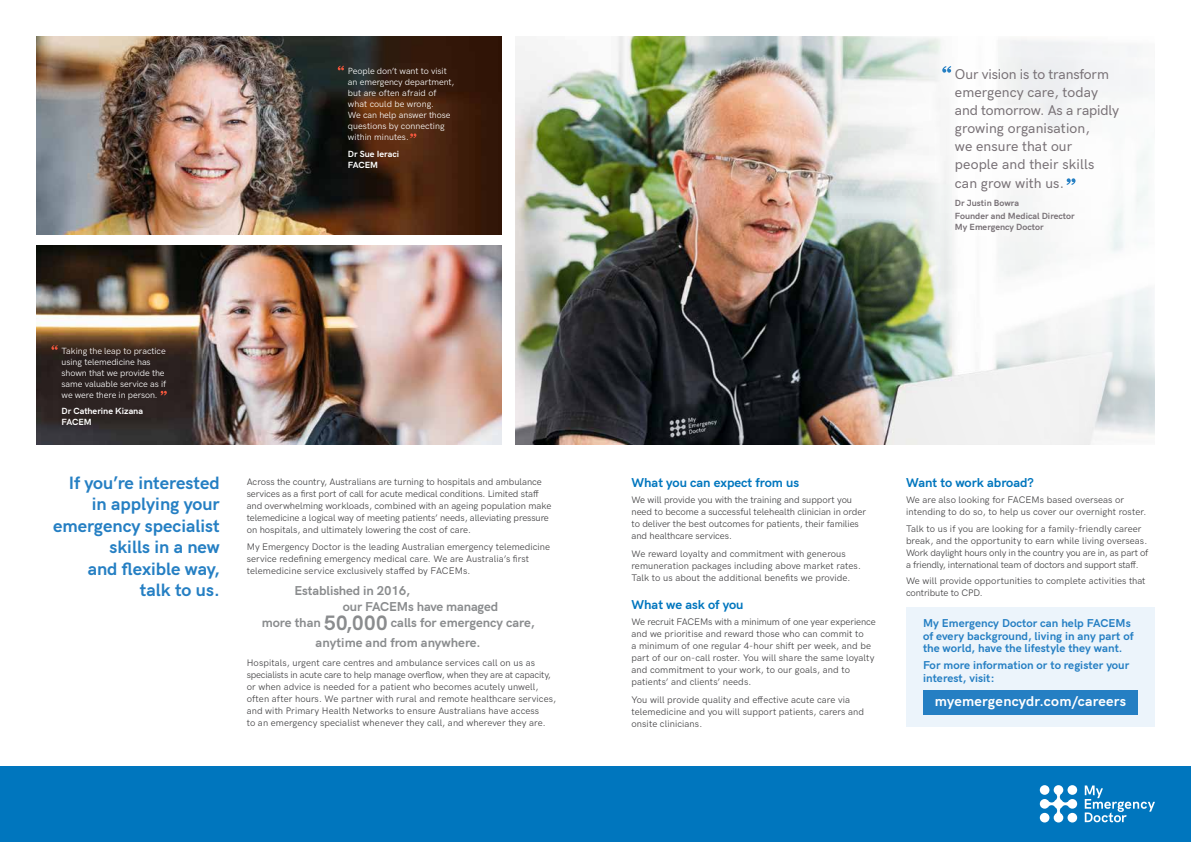
<style>
.page{position:relative;width:1191px;height:842px;background:#fff}
.page>*{position:absolute;margin:0;border:0;box-sizing:border-box;transform-origin:0 0}
.t1{font:700 18px/21.5px "HK Grotesk";color:#257fc3;text-align:right}
.t2{font:700 14.3px "HK Grotesk";letter-spacing:.02em;color:#fff}
.t3{font:500 14px/18.2px "HK Grotesk";letter-spacing:.005em;color:#787176}
.t4{font:700 13px "HK Grotesk";letter-spacing:-.01em;color:#8a8c8e}
.t5{font:700 13px "HK Grotesk";color:#0076be}
.t6{font:700 11.5px/12.5px "HK Grotesk";letter-spacing:.005em;color:#257fc3}
.t7{font:9.5px/12px "HK Grotesk";letter-spacing:.005em;color:#414042}
.t8{font:9.5px/12px "HK Grotesk";letter-spacing:-.02em;color:#414042}
.t9{font:9px/11px "HK Grotesk";letter-spacing:-.005em;color:#fff}
.t10{font:700 9px/12.4px "HK Grotesk";color:#787176}
.t11{font:700 9px/11px "HK Grotesk";color:#fff}
.s1{font-size:21px}
</style>
<div class="page">
<img style="left:36px;top:36px;width:466px;height:198px">
<img style="left:36px;top:246px;width:466px;height:198px">
<img style="left:515px;top:36px;width:239px;height:408px">
<svg style="left:338px;top:66px;width:6px;height:4px"></svg>
<svg style="left:410px;top:133px;width:6px;height:5px"></svg>
<img style="left:754px;top:36px;width:401px;height:409px">
<svg style="left:942px;top:66px;width:9px;height:7px"></svg>
<svg style="left:1066px;top:178px;width:9px;height:7px"></svg>
<svg style="left:161px;top:391px;width:6px;height:4px"></svg>
<svg style="left:51px;top:345px;width:7px;height:5px"></svg>
<div style="left:0;top:766px;width:1191px;height:76px;background:#0076be"></div>
<svg style="left:1039px;top:785px;width:38px;height:37px"></svg>
<svg style="left:1084px;top:785px;width:71px;height:37px"></svg>
<div style="left:906px;top:608px;width:249px;height:119px;background:#ecf4fb"></div>
<div style="left:923px;top:691px;width:214px;height:24px;background:#257fc3"></div>
<p class="t9" style="left:62px;top:344px;width:106px">Taking the leap to practice using telemedicine has shown that we provide the same valuable service as if we were there in person.</p>
<p class="t11" style="left:62px;top:405px;width:83px">Dr Catherine Kizana<br>FACEM</p>
<p class="t9" style="left:348px;top:65px;width:108px">People don’t want to visit an emergency department, but are often afraid of what could be wrong.<br>We can help answer those questions by connecting within minutes.</p>
<p class="t11" style="left:348px;top:148px;width:53px">Dr Sue Ieraci<br>FACEM</p>
<h1 class="t1" style="left:53px;top:470px;width:168px">If you’re interested in applying your emergency specialist skills in a new<br>and flexible way, talk to us.</h1>
<p class="t7" style="left:247px;top:475px;width:306px">Across the country, Australians are turning to hospitals and ambulance services as a first port of call for acute medical conditions. Limited staff and overwhelming workloads, combined with an ageing population make telemedicine a logical way of meeting patients’ needs, alleviating pressure on hospitals, and ultimately lowering the cost of care.</p>
<p class="t7" style="left:247px;top:540px;width:305px">My Emergency Doctor is the leading Australian emergency telemedicine service redefining emergency medical care. We are Australia’s first telemedicine service exclusively staffed by FACEMs.</p>
<h3 class="t4" style="left:294px;top:580px;width:117px">Established in 2016,</h3>
<h3 class="t4" style="left:343px;top:596px;width:157px">our FACEMs have managed</h3>
<h3 class="t4" style="left:262px;top:612px;width:275px">more than <span class="s1">50,000</span> calls for emergency care,</h3>
<h3 class="t4" style="left:316px;top:632px;width:166px">anytime and from anywhere.</h3>
<p class="t7" style="left:247px;top:656px;width:311px">Hospitals, urgent care centres and ambulance services call on us as specialists in acute care to help manage overflow, when they are at capacity, or when advice is needed for a patient who becomes acutely unwell, often after hours. We partner with rural and remote healthcare services, and with Primary Health Networks to ensure Australians have access<br>to an emergency specialist whenever they call, and wherever they are.</p>
<h3 class="t3" style="left:955px;top:64px;width:166px">Our vision is to transform emergency care, today and tomorrow. As a rapidly growing organisation,<br>we ensure that our<br>people and their skills can grow with us.</h3>
<p class="t10" style="left:955px;top:196px;width:121px">Dr Justin Bowra<br>Founder and Medical Director</p>
<p class="t10" style="left:955px;top:220px;width:90px">My Emergency Doctor</p>
<h3 class="t5" style="left:631px;top:473px;width:169px">What you can expect from us</h3>
<p class="t7" style="left:631px;top:493px;width:236px">We will provide you with the training and support you need to become a successful telehealth clinician in order to deliver the best outcomes for patients, their families and healthcare services.</p>
<p class="t7" style="left:631px;top:547px;width:231px">We reward loyalty and commitment with generous remuneration packages including above market rates.<br>Talk to us about the additional benefits we provide.</p>
<h3 class="t5" style="left:631px;top:594px;width:113px">What we ask of you</h3>
<p class="t7" style="left:631px;top:615px;width:246px">We recruit FACEMs with a minimum of one year experience and we prioritise and reward those who can commit to<br>a minimum of one regular 4-hour shift per week, and be part of our on-call roster. You will share the same loyalty and commitment to your work, to our goals, and to patients’ and clients’ needs.</p>
<p class="t7" style="left:631px;top:693px;width:234px">You will provide quality and effective acute care via telemedicine and you will support patients, carers and onsite clinicians.</p>
<h3 class="t5" style="left:906px;top:473px;width:129px">Want to work abroad?</h3>
<p class="t7" style="left:906px;top:493px;width:242px">We are also looking for FACEMs based overseas or intending to do so, to help us cover our overnight roster.</p>
<p class="t8" style="left:906px;top:522px;width:244px">Talk to us if you are looking for a family-friendly career break, and the opportunity to earn while living overseas.<br>Work daylight hours only in the country you are in, as part of a friendly, international team of doctors and support staff.</p>
<p class="t7" style="left:906px;top:574px;width:241px">We will provide opportunities to complete activities that contribute to CPD.</p>
<p class="t6" style="left:923px;top:616px;width:212px">My Emergency Doctor can help FACEMs of every background, living in any part of the world, have the lifestyle they want.</p>
<p class="t6" style="left:923px;top:658px;width:208px;line-height:13px">For more information or to register your interest, visit:</p>
<h2 class="t2" style="left:935px;top:691px;width:193px">myemergencydr.com/careers</h2>
</div>
